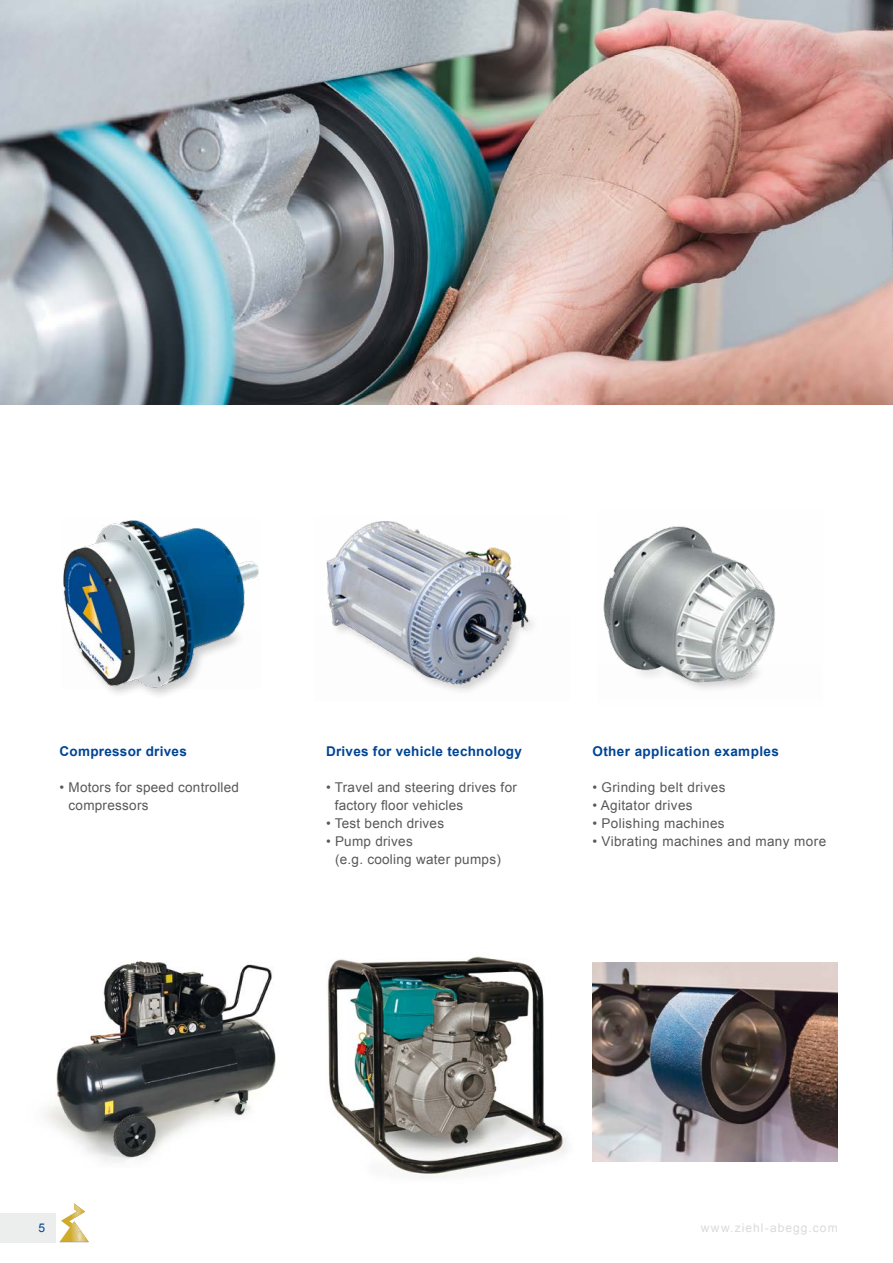
<style>
.page{position:relative;width:893px;height:1263px;background:#fff}
.page>*{position:absolute;margin:0;border:0;box-sizing:border-box;transform-origin:0 0}
.t1{font:13.5px/18px "Arial";letter-spacing:.02em;color:#58585a}
.t2{font:700 13.5px "Arial";letter-spacing:.02em;color:#004494}
.t3{font:12px "Arial";letter-spacing:.09em;color:#d9dadb}
.t4{font:12px "Arial";color:#004494}
</style>
<div class="page">
<div style="left:0;top:1213px;width:55px;height:29px;background:#eceded"></div>
<svg style="left:60px;top:1203px;width:29px;height:40px"></svg>
<div style="left:70px;top:628px;width:176px;height:72px;background:#000;opacity:.2"></div>
<img style="left:63px;top:520px;width:196px;height:169px">
<img style="left:45px;top:961px;width:231px;height:202px">
<img style="left:326px;top:521px;width:208px;height:170px">
<img style="left:327px;top:956px;width:241px;height:222px">
<img style="left:0;top:0;width:893px;height:405px">
<img style="left:603px;top:526px;width:172px;height:163px">
<img style="left:592px;top:962px;width:246px;height:199px">
<p class="t2" style="left:60px;top:742px;width:129px">Compressor drives</p>
<p class="t1" style="left:69px;top:778px;width:172px;text-indent:-9px">• Motors for speed controlled compressors</p>
<p class="t2" style="left:326px;top:742px;width:197px">Drives for vehicle technology</p>
<p class="t1" style="left:335px;top:778px;width:184px;text-indent:-9px">• Travel and steering drives for factory floor vehicles</p>
<p class="t1" style="left:326px;top:814px;width:120px">• Test bench drives</p>
<p class="t1" style="left:335px;top:832px;width:167px;text-indent:-9px">• Pump drives<br>(e.g. cooling water pumps)</p>
<p class="t2" style="left:592px;top:742px;width:188px">Other application examples</p>
<p class="t1" style="left:592px;top:778px;width:135px">• Grinding belt drives</p>
<p class="t1" style="left:592px;top:796px;width:102px">• Agitator drives</p>
<p class="t1" style="left:592px;top:814px;width:134px">• Polishing machines</p>
<p class="t1" style="left:592px;top:832px;width:235px">• Vibrating machines and many more</p>
<p class="t4" style="left:39px;top:1220px;width:8px">5</p>
<p class="t3" style="left:701px;top:1220px;width:138px">www.ziehl-abegg.com</p>
</div>
